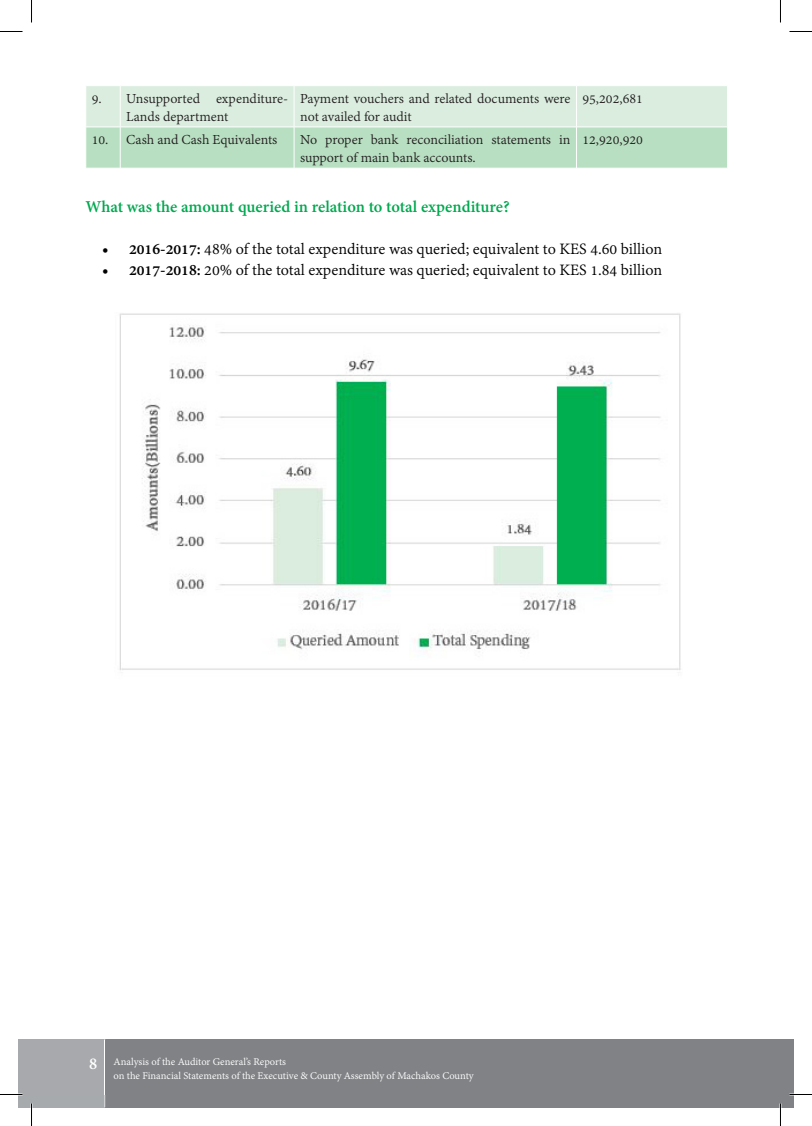
<style>
.page{position:relative;width:812px;height:1126px;background:#fff}
.page>*{position:absolute;margin:0;border:0;box-sizing:border-box;transform-origin:0 0}
.t1{font:700 18px "Adobe Gurmukhi";color:#00a950}
.t2{font:17.25px "Adobe Gurmukhi";color:#000}
.t3{font:15px/18px "Adobe Gurmukhi";color:#231f20}
.t4{font:11.25px/14.2px "Adobe Gurmukhi";color:#fff}
.s1{font-weight:700}
.s2{font-weight:700;font-size:18px}
</style>
<div class="page">
<div style="left:19px;top:1039px;width:13px;height:68px;background:#a7aaac"></div>
<div style="left:105px;top:1039px;width:688px;height:68px;background:#818285"></div>
<div style="left:32px;top:1039px;width:73px;height:68px;background:#a7aaac"></div>
<hr style="left:104px;top:1039px;width:1px;height:68px;background:#fff">
<svg style="left:86px;top:86px;width:641px;height:82px;background:#c9e6d0"></svg>
<hr style="left:120px;top:127px;width:1px;height:41px;background:#fff">
<hr style="left:294px;top:127px;width:1px;height:41px;background:#fff">
<hr style="left:576px;top:127px;width:1px;height:41px;background:#fff">
<hr style="left:86px;top:127px;width:34px;height:1px;background:#fff">
<hr style="left:120px;top:86px;width:1px;height:41px;background:#fff">
<hr style="left:120px;top:127px;width:174px;height:1px;background:#fff">
<hr style="left:294px;top:86px;width:1px;height:41px;background:#fff">
<hr style="left:294px;top:127px;width:282px;height:1px;background:#fff">
<hr style="left:576px;top:86px;width:1px;height:41px;background:#fff">
<hr style="left:576px;top:127px;width:151px;height:1px;background:#fff">
<img style="left:119px;top:313px;width:562px;height:357px">
<hr style="left:779px;top:1103px;width:2px;height:23px;background:#fff">
<svg style="left:0;top:31px;width:22px;height:1px"></svg>
<svg style="left:789px;top:31px;width:22px;height:1px"></svg>
<svg style="left:0;top:1094px;width:22px;height:1px"></svg>
<svg style="left:789px;top:1094px;width:22px;height:1px"></svg>
<svg style="left:31px;top:0;width:1px;height:22px"></svg>
<svg style="left:31px;top:1103px;width:1px;height:23px"></svg>
<svg style="left:780px;top:0;width:1px;height:22px"></svg>
<svg style="left:780px;top:1103px;width:1px;height:23px"></svg>
<p class="t3" style="left:126px;top:90px;width:163px;text-indent:-34px">9. Unsupported expenditure-<br>Lands department</p>
<p class="t3" style="left:300px;top:90px;width:272px">Payment vouchers and related documents were not availed for audit</p>
<p class="t3" style="left:582px;top:90px;width:62px">95,202,681</p>
<p class="t3" style="left:92px;top:131px;width:187px">10. Cash and Cash Equivalents</p>
<p class="t3" style="left:300px;top:131px;width:272px">No proper bank reconciliation statements in support of main bank accounts.</p>
<p class="t3" style="left:582px;top:131px;width:62px">12,920,920</p>
<p class="t1" style="left:86px;top:197px;width:425px">What was the amount queried in relation to total expenditure?</p>
<p class="t2" style="left:102px;top:240px;width:561px"><span class="s1">• 2016-2017:</span> 48% of the total expenditure was queried; equivalent to KES 4.60 billion</p>
<p class="t2" style="left:102px;top:261px;width:561px"><span class="s1">• 2017-2018:</span> 20% of the total expenditure was queried; equivalent to KES 1.84 billion</p>
<p class="t4" style="left:113px;top:1055px;width:361px;text-indent:-24px"><span class="s2">8</span> Analysis of the Auditor General’s Reports<br>on the Financial Statements of the Executive &amp; County Assembly of Machakos County</p>
</div>
